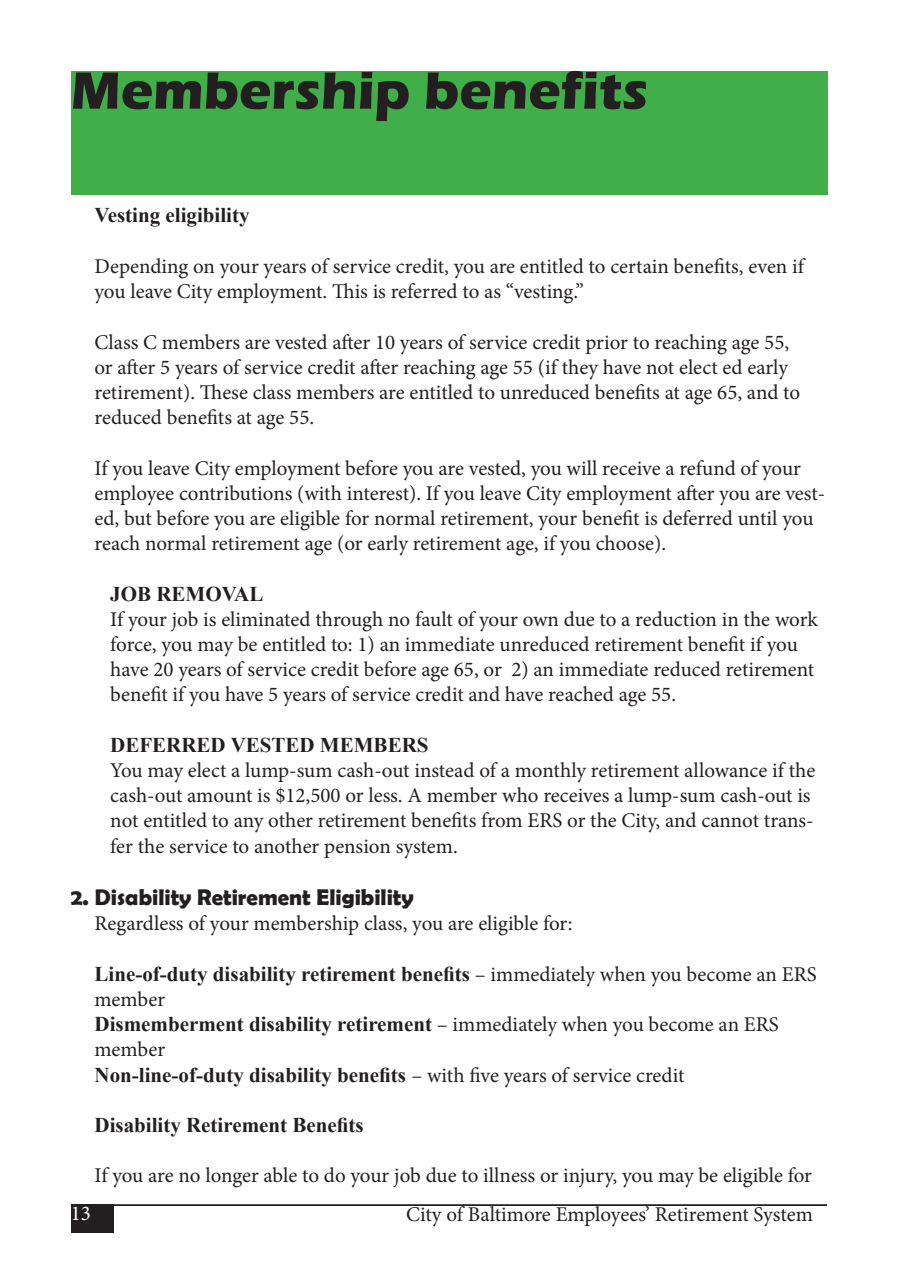
<style>
.page{position:relative;width:898px;height:1276px;background:#fff}
.page>*{position:absolute;margin:0;border:0;box-sizing:border-box;transform-origin:0 0}
.t1{font:700 54.25px "Eras ITC";color:#231f20}
.t2{font:700 22.75px "Berlin Sans FB Demi";color:#231f20}
.t3{font:21px/25.2px "Minion Pro";letter-spacing:-.005em;color:#231f20}
.t4{font:700 21px/25.2px "Times New Roman";color:#231f20}
.t5{font:21px "Minion Pro";color:#fff}
.s1{font-family:"Minion Pro";font-weight:400}
.s2{font-family:"Times New Roman";font-weight:700}
</style>
<div class="page">
<div style="left:71px;top:71px;width:756px;height:123px;background:#40ae49"></div>
<hr style="left:71px;top:1204px;width:756px;height:2px;background:#231f20">
<div style="left:71px;top:1204px;width:43px;height:29px;background:#231f20"></div>
<h1 class="t1" style="left:71px;top:59px;width:579px">Membership benefits</h1>
<p class="t4" style="left:94px;top:202px;width:157px">Vesting eligibility</p>
<p class="t3" style="left:94px;top:254px;width:711px">Depending on your years of service credit, you are entitled to certain benefits, even if you leave City employment. This is referred to as “vesting.”</p>
<p class="t3" style="left:94px;top:329px;width:707px">Class C members are vested after 10 years of service credit prior to reaching age 55, or after 5 years of service credit after reaching age 55 (if they have not elect ed early retirement). These class members are entitled to unreduced benefits at age 65, and to reduced benefits at age 55.</p>
<p class="t3" style="left:94px;top:455px;width:732px">If you leave City employment before you are vested, you will receive a refund of your employee contributions (with interest). If you leave City employment after you are vest&shy;ed, but before you are eligible for normal retirement, your benefit is deferred until you reach normal retirement age (or early retirement age, if you choose).</p>
<p class="t4" style="left:110px;top:580px;width:155px">JOB REMOVAL</p>
<p class="t3" style="left:110px;top:606px;width:709px">If your job is eliminated through no fault of your own due to a reduction in the work force, you may be entitled to: 1) an immediate unreduced retirement benefit if you have 20 years of service credit before age 65, or 2) an immediate reduced retirement benefit if you have 5 years of service credit and have reached age 55.</p>
<p class="t4" style="left:110px;top:731px;width:320px">DEFERRED VESTED MEMBERS</p>
<p class="t3" style="left:110px;top:758px;width:706px">You may elect a lump-sum cash-out instead of a monthly retirement allowance if the cash-out amount is $12,500 or less. A member who receives a lump-sum cash-out is not entitled to any other retirement benefits from ERS or the City, and cannot trans&shy;fer the service to another pension system.</p>
<p class="t2" style="left:71px;top:884px;width:344px">2. Disability Retirement Eligibility</p>
<p class="t3" style="left:94px;top:911px;width:480px">Regardless of your membership class, you are eligible for:</p>
<p class="t4" style="left:94px;top:960px;width:724px">Line-of-duty disability retirement benefits <span class="s1">– immediately when you become an ERS member</span></p>
<p class="t3" style="left:94px;top:1012px;width:686px"><span class="s2">Dismemberment disability retirement</span> – immediately when you become an ERS member</p>
<p class="t4" style="left:94px;top:1061px;width:591px">Non-line-of-duty disability benefits <span class="s1">– with five years of service credit</span></p>
<p class="t4" style="left:94px;top:1111px;width:271px">Disability Retirement Benefits</p>
<p class="t3" style="left:94px;top:1163px;width:719px">If you are no longer able to do your job due to illness or injury, you may be eligible for</p>
<p class="t5" style="left:71px;top:1198px;width:22px">13</p>
<p class="t3" style="left:406px;top:1202px;width:408px">City of Baltimore Employees’ Retirement System</p>
</div>
